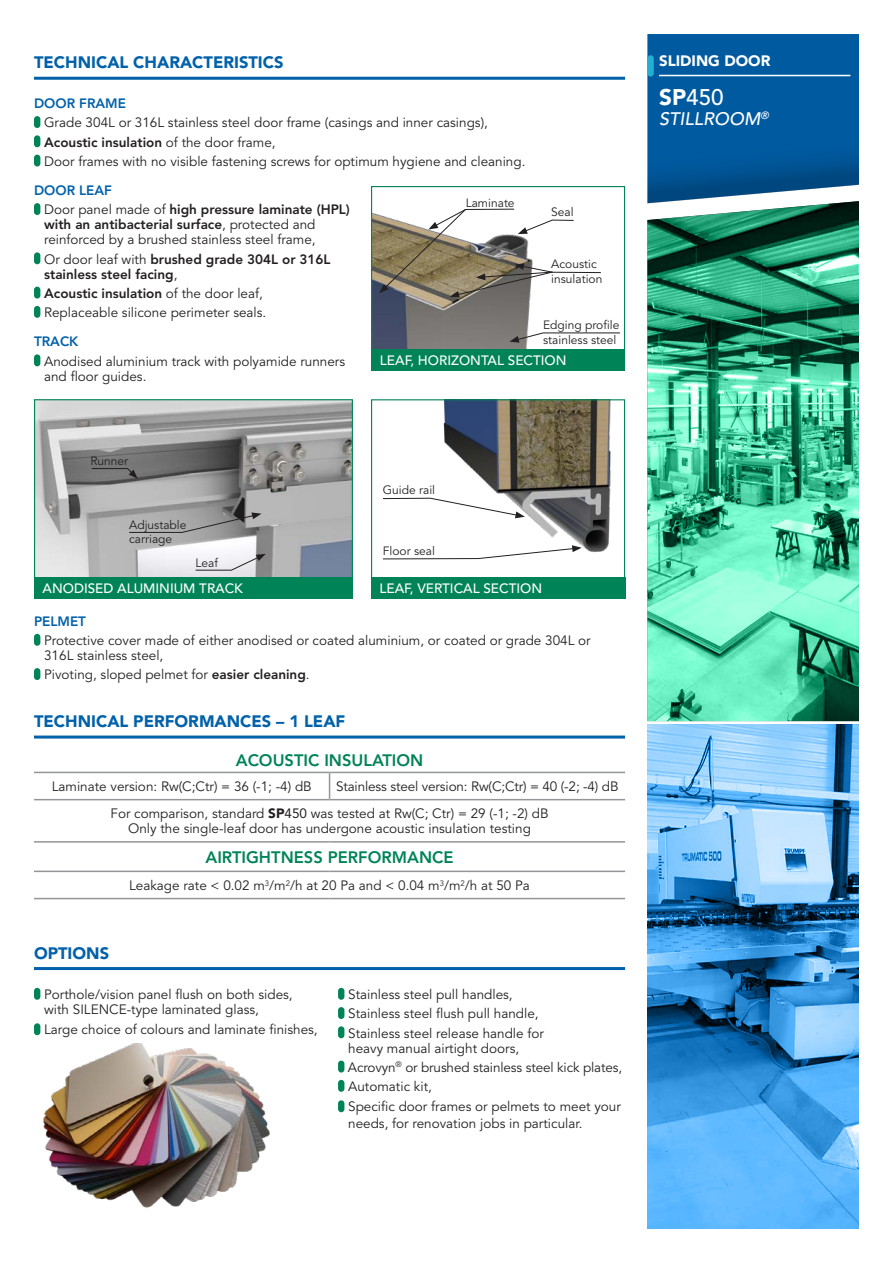
<style>
.page{position:relative;width:893px;height:1263px;background:#fff}
.page>*{position:absolute;margin:0;border:0;box-sizing:border-box;transform-origin:0 0}
.t1{font:500 22.5px "Avenir LT Std";color:#fff}
.t2{font:italic 500 18px "Avenir LT Std";color:#fff}
.t3{font:900 16.5px "Avenir LT Std";color:#0161aa}
.t4{font:800 16.5px "Avenir LT Std";color:#008457}
.t5{font:900 15px "Avenir LT Std";color:#fff}
.t6{font:13.5px/19.2px "Avenir LT Std";color:#231f20}
.t7{font:800 13.5px/19.2px "Avenir LT Std";color:#231f20}
.t8{font:500 13.5px "Avenir LT Std";color:#fff}
.t9{font:800 13.5px "Avenir LT Std";color:#0161aa}
.t10{font:12px/15px "Avenir LT Std";color:#231f20}
.s1{font-weight:800}
.s2{color:#0161aa}
.s3{font-weight:400}
.s4{font-weight:900}
.s5{font-style:inherit}
</style>
<div class="page">
<img style="left:647px;top:724px;width:212px;height:505px">
<img style="left:647px;top:578px;width:212px;height:143px">
<svg style="left:647px;top:34px;width:212px;height:167px;background:#0b5f9f"></svg>
<svg style="left:647px;top:201px;width:212px;height:377px;background:#41aa87"></svg>
<div style="left:647px;top:55px;width:7px;height:22px;background:#23afd4;border-radius:3px"></div>
<img style="left:373px;top:213px;width:158px;height:136px">
<div style="left:371px;top:186px;width:254px;height:181px;border:1px solid #008457"></div>
<img style="left:443px;top:401px;width:168px;height:152px">
<div style="left:371px;top:399px;width:254px;height:184px;border:1px solid #008457"></div>
<hr style="left:659px;top:75px;width:191px;height:1px;background:#fff">
<img style="left:44px;top:1043px;width:226px;height:165px">
<hr style="left:34px;top:735px;width:591px;height:3px;background:#0161aa">
<hr style="left:34px;top:772px;width:296px;height:1px;background:#939598">
<hr style="left:330px;top:772px;width:295px;height:1px;background:#939598">
<hr style="left:34px;top:799px;width:296px;height:1px;background:#939598">
<hr style="left:330px;top:799px;width:295px;height:1px;background:#939598">
<hr style="left:34px;top:841px;width:296px;height:2px;background:#939598">
<hr style="left:330px;top:841px;width:295px;height:2px;background:#939598">
<hr style="left:34px;top:871px;width:296px;height:1px;background:#939598">
<hr style="left:330px;top:871px;width:295px;height:1px;background:#939598">
<hr style="left:34px;top:898px;width:296px;height:1px;background:#939598">
<hr style="left:330px;top:898px;width:295px;height:1px;background:#939598">
<svg style="left:329px;top:773px;width:1px;height:26px"></svg>
<hr style="left:34px;top:77px;width:591px;height:3px;background:#0161aa">
<hr style="left:34px;top:967px;width:591px;height:3px;background:#0161aa">
<div style="left:34px;top:988px;width:6px;height:12px;background:#008457;border-radius:3px"></div>
<div style="left:34px;top:1023px;width:6px;height:12px;background:#008457;border-radius:3px"></div>
<div style="left:338px;top:988px;width:6px;height:12px;background:#008457;border-radius:3px"></div>
<div style="left:338px;top:1007px;width:6px;height:12px;background:#008457;border-radius:3px"></div>
<div style="left:338px;top:1026px;width:6px;height:12px;background:#008457;border-radius:3px"></div>
<div style="left:338px;top:1060px;width:6px;height:12px;background:#008457;border-radius:3px"></div>
<div style="left:338px;top:1080px;width:6px;height:12px;background:#008457;border-radius:3px"></div>
<div style="left:338px;top:1100px;width:6px;height:12px;background:#008457;border-radius:3px"></div>
<div style="left:34px;top:116px;width:6px;height:12px;background:#008457;border-radius:3px"></div>
<div style="left:34px;top:135px;width:6px;height:12px;background:#008457;border-radius:3px"></div>
<div style="left:34px;top:155px;width:6px;height:12px;background:#008457;border-radius:3px"></div>
<div style="left:34px;top:203px;width:6px;height:12px;background:#008457;border-radius:3px"></div>
<div style="left:34px;top:252px;width:6px;height:12px;background:#008457;border-radius:3px"></div>
<div style="left:34px;top:287px;width:6px;height:12px;background:#008457;border-radius:3px"></div>
<div style="left:34px;top:306px;width:6px;height:12px;background:#008457;border-radius:3px"></div>
<div style="left:34px;top:354px;width:6px;height:12px;background:#008457;border-radius:3px"></div>
<div style="left:34px;top:634px;width:6px;height:12px;background:#008457;border-radius:3px"></div>
<div style="left:34px;top:668px;width:6px;height:12px;background:#008457;border-radius:3px"></div>
<img style="left:36px;top:401px;width:315px;height:176px">
<div style="left:34px;top:399px;width:319px;height:180px;border:1px solid #008457"></div>
<svg style="left:91px;top:468px;width:47px;height:11px"></svg>
<svg style="left:195px;top:554px;width:71px;height:17px"></svg>
<svg style="left:128px;top:512px;width:133px;height:21px;background:#979797"></svg>
<svg style="left:509px;top:332px;width:111px;height:11px"></svg>
<svg style="left:383px;top:545px;width:199px;height:15px"></svg>
<svg style="left:383px;top:497px;width:142px;height:21px"></svg>
<svg style="left:379px;top:208px;width:222px;height:90px"></svg>
<div style="left:34px;top:577px;width:319px;height:22px;background:#008457"></div>
<div style="left:371px;top:349px;width:254px;height:22px;background:#008457"></div>
<div style="left:371px;top:577px;width:254px;height:22px;background:#008457"></div>
<p class="t3" style="left:34px;top:52px;width:251px">TECHNICAL CHARACTERISTICS</p>
<p class="t9" style="left:34px;top:95px;width:93px">DOOR FRAME</p>
<p class="t6" style="left:44px;top:113px;width:483px">Grade 304L or 316L stainless steel door frame (casings and inner casings),<br><span class="s1">Acoustic insulation</span> of the door frame,<br>Door frames with no visible fastening screws for optimum hygiene and cleaning.</p>
<p class="t7" style="left:44px;top:181px;width:307px;text-indent:-10px"><span class="s2">DOOR LEAF<br></span><span class="s3">Door panel made of</span> high pressure laminate (HPL)</p>
<p class="t6" style="left:44px;top:217px;width:273px;line-height:15px"><span class="s1">with an antibacterial surface</span>, protected and reinforced by a brushed stainless steel frame,</p>
<p class="t7" style="left:44px;top:251px;width:288px;line-height:15px"><span class="s3">Or door leaf with</span> brushed grade 304L or 316L stainless steel facing<span class="s3">,</span></p>
<p class="t6" style="left:44px;top:284px;width:224px"><span class="s1">Acoustic insulation</span> of the door leaf,<br>Replaceable silicone perimeter seals.</p>
<p class="t9" style="left:34px;top:334px;width:46px">TRACK</p>
<p class="t6" style="left:44px;top:354px;width:302px;line-height:15px">Anodised aluminium track with polyamide runners and floor guides.</p>
<p class="t10" style="left:466px;top:196px;width:50px">Laminate</p>
<p class="t10" style="left:551px;top:205px;width:24px">Seal</p>
<p class="t10" style="left:551px;top:257px;width:53px">Acoustic insulation</p>
<p class="t10" style="left:543px;top:318px;width:78px">Edging profile stainless steel</p>
<p class="t8" style="left:380px;top:353px;width:188px">LEAF, HORIZONTAL SECTION</p>
<p class="t10" style="left:90px;top:454px;width:39px">Runner</p>
<p class="t10" style="left:129px;top:519px;width:59px;line-height:13.5px">Adjustable carriage</p>
<p class="t10" style="left:196px;top:555px;width:24px">Leaf</p>
<p class="t8" style="left:43px;top:581px;width:202px">ANODISED ALUMINIUM TRACK</p>
<p class="t10" style="left:383px;top:483px;width:54px">Guide rail</p>
<p class="t10" style="left:383px;top:543px;width:53px">Floor seal</p>
<p class="t8" style="left:379px;top:581px;width:164px">LEAF, VERTICAL SECTION</p>
<p class="t9" style="left:34px;top:613px;width:54px">PELMET</p>
<p class="t6" style="left:44px;top:633px;width:548px;line-height:15px">Protective cover made of either anodised or coated aluminium, or coated or grade 304L or<br>316L stainless steel,</p>
<p class="t6" style="left:44px;top:665px;width:267px">Pivoting, sloped pelmet for <span class="s1">easier cleaning</span>.</p>
<p class="t3" style="left:34px;top:711px;width:313px">TECHNICAL PERFORMANCES – 1 LEAF</p>
<p class="t4" style="left:236px;top:750px;width:189px">ACOUSTIC INSULATION</p>
<p class="t6" style="left:52px;top:777px;width:262px">Laminate version: Rw(C;Ctr) = 36 (-1; -4) dB</p>
<p class="t6" style="left:110px;top:773px;width:510px;line-height:27.2px;text-indent:226px">Stainless steel version: Rw(C;Ctr) = 40 (-2; -4) dB<br>For comparison, standard <span class="s4">SP</span><span class="s5">450</span> was tested at Rw(C; Ctr) = 29 (-1; -2) dB</p>
<p class="t6" style="left:128px;top:819px;width:404px">Only the single-leaf door has undergone acoustic insulation testing</p>
<p class="t4" style="left:205px;top:847px;width:250px">AIRTIGHTNESS PERFORMANCE</p>
<p class="t6" style="left:129px;top:876px;width:402px">Leakage rate &lt; 0.02 m<sup>3</sup>/m<sup>2</sup>/h at 20 Pa and &lt; 0.04 m<sup>3</sup>/m<sup>2</sup>/h at 50 Pa</p>
<p class="t3" style="left:34px;top:943px;width:77px">OPTIONS</p>
<p class="t6" style="left:44px;top:987px;width:250px;line-height:15px">Porthole/vision panel flush on both sides, with SILENCE-type laminated glass,</p>
<p class="t6" style="left:44px;top:1020px;width:275px">Large choice of colours and laminate finishes,</p>
<p class="t6" style="left:348px;top:985px;width:197px">Stainless steel pull handles,<br>Stainless steel flush pull handle,<br>Stainless steel release handle for</p>
<p class="t6" style="left:348px;top:1038px;width:276px;line-height:19.6px">heavy manual airtight doors,<br>Acrovyn<sup>®</sup> or brushed stainless steel kick plates, Automatic kit,<br>Specific door frames or pelmets to meet your</p>
<p class="t6" style="left:348px;top:1114px;width:236px">needs, for renovation jobs in particular.</p>
<p class="t5" style="left:659px;top:52px;width:113px">SLIDING DOOR</p>
<h1 class="t1" style="left:659px;top:84px;width:66px"><span class="s4">SP</span>450</h1>
<h2 class="t2" style="left:659px;top:108px;width:111px">STILLROOM<sup>®</sup></h2>
</div>
